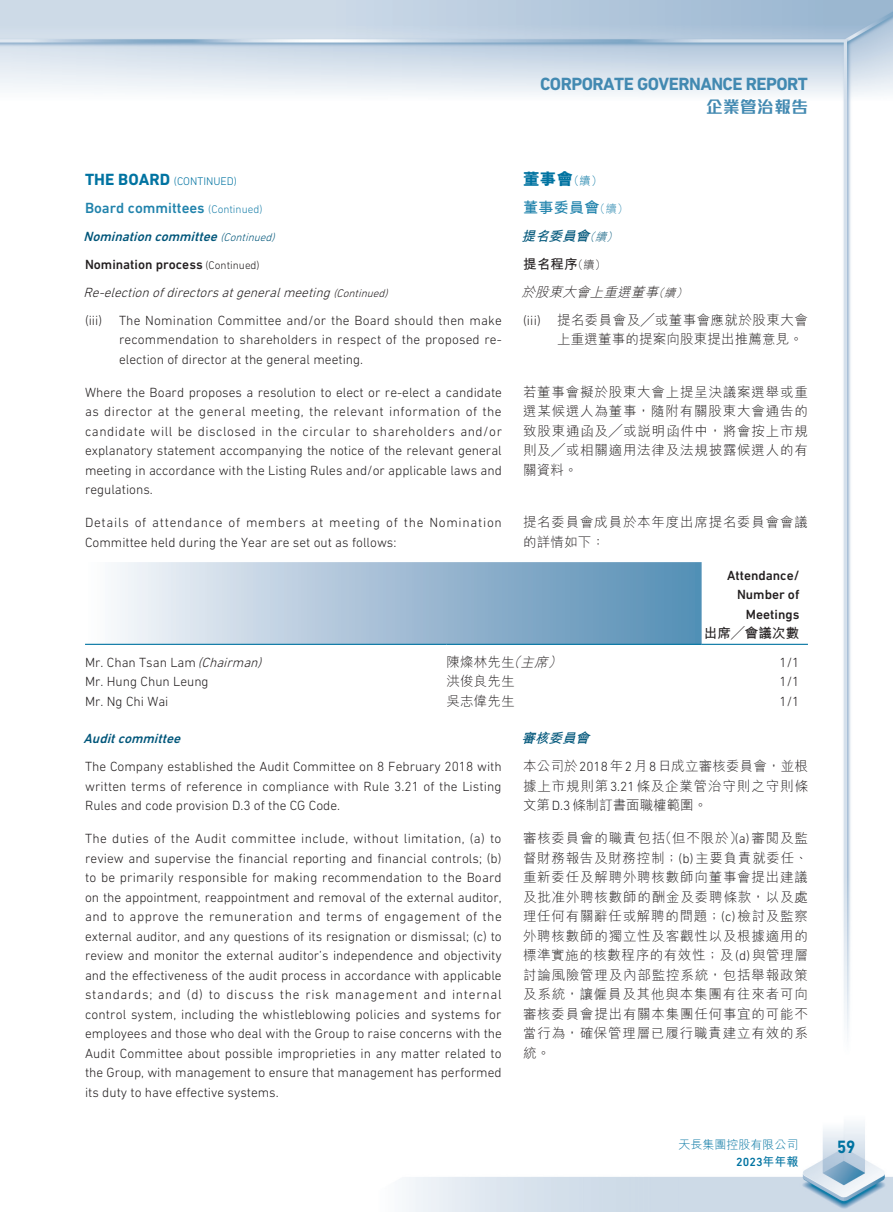
<style>
.page{position:relative;width:893px;height:1212px;background:#fff}
.page>*{position:absolute;margin:0;border:0;box-sizing:border-box;transform-origin:0 0}
.t1{font:700 18.15px "DIN Next LT Pro";color:#0073a1;scale:.91 1}
.t2{font:700 18px "DIN Next LT Pro";letter-spacing:-.03em;color:#4289b1}
.t3{font:700 16.5px "M Stiff Hei HK";letter-spacing:.035em;color:#4289b1}
._8__標題---C{font:800 16.5px "M Hei HK";color:#0073a1}
._4__副標題{font:500 15px "DIN Next LT Pro";color:#2183ac}
._9___副標題---C{font:700 15px "M Hei HK";letter-spacing:.025em;color:#2183ac}
._1__內文{font:300 13.5px/19.5px "DIN Next LT Pro";color:#231f20;text-align:justify}
._6__內文---C{font:300 13.5px/19.5px "M Hei HK";letter-spacing:.06em;color:#231f20;text-align:justify}
._1__內文-2{font:300 13.5px/19.5px "DIN Next LT Pro";letter-spacing:.05em;color:#231f20}
._1__內文-3{font:500 13.5px "DIN Next LT Pro";color:#231f20}
._1__內文-4{font:italic 300 13.5px "DIN Next LT Pro";color:#231f20}
._5__副副標題{font:italic 500 13.5px "DIN Next LT Pro";color:#00567a}
._6__內文---C-2{font:300 13.5px/19.5px "M Hei HK";letter-spacing:.01em;color:#231f20}
._6__內文---C-3{font:700 13.5px "M Hei HK";letter-spacing:.01em;color:#231f20}
._10__副副標題--C{font:italic 700 13.5px "M Hei HK";color:#00567a}
._6__內文---C-4{font:italic 300 13.5px "M Hei HK";color:#231f20}
.t4{font:300 12px "M Hei HK";color:#0073a1}
.t5{font:500 12px "DIN Next LT Pro";color:#0073a1}
._3__標題{font:300 11.25px "DIN Next LT Pro";color:#0073a1}
.s1{font-weight:700;font-size:16.5px}
.s2{font-weight:300;font-size:11.25px}
.s3{font-size:11.25px}
.s4{font-family:"DIN Next LT Pro"}
.s5{font-style:italic}
.s6{font-family:"M Hei HK";font-weight:700}
</style>
<div class="page">
<img style="left:1px;top:0;width:892px;height:1212px">
<svg style="left:85px;top:562px;width:617px;height:82px;background:#a5c0d6"></svg>
<hr style="left:85px;top:644px;width:361px;height:1px;background:#0073a1">
<hr style="left:446px;top:644px;width:256px;height:1px;background:#0073a1">
<hr style="left:702px;top:644px;width:106px;height:1px;background:#0073a1">
<h2 class="t2" style="left:540px;top:74px;width:269px">CORPORATE GOVERNANCE REPORT</h2>
<p class="t3" style="left:706px;top:99px;width:103px">企業管治報告</p>
<p class="_3__標題" style="left:85px;top:175px;width:153px"><span class="s1">THE BOARD</span> (CONTINUED)</p>
<p class="_4__副標題" style="left:85px;top:199px;width:179px">Board committees <span class="s2">(Continued)</span></p>
<p class="_5__副副標題" style="left:84px;top:228px;width:196px">Nominationcommittee <span class="s2">(Continued)</span></p>
<p class="_1__內文-3" style="left:85px;top:256px;width:176px">Nomination process <span class="s2">(Continued)</span></p>
<p class="_1__內文-4" style="left:84px;top:284px;width:309px">Re-electionofdirectorsatgeneralmeeting<span class="s3">(Continued)</span></p>
<p class="_1__內文" style="left:85px;top:310px;width:19px">(iii)</p>
<p class="_1__內文" style="left:119px;top:310px;width:384px">The Nomination Committee and/or the Board should then make recommendation to shareholders in respect of the proposed re&shy;election of director at the general meeting.</p>
<p class="_1__內文" style="left:85px;top:382px;width:418px">Where the Board proposes a resolution to elect or re-elect a candidate as director at the general meeting, the relevant information of the candidate will be disclosed in the circular to shareholders and/or explanatory statement accompanying the notice of the relevant general meeting in accordance with the Listing Rules and/or applicable laws and regulations.</p>
<p class="_1__內文-2" style="left:85px;top:513px;width:418px">Details of attendance of members at meeting of the Nomination<br>Committee held during the Year are set out as follows:</p>
<p class="_8__標題---C" style="left:523px;top:170px;width:81px">董事會<span class="s2">（續）</span></p>
<p class="_9___副標題---C" style="left:523px;top:196px;width:107px">董事委員會<span class="s2">（續）</span></p>
<p class="_10__副副標題--C" style="left:522px;top:226px;width:100px">提名委員會<span class="s2">（續）</span></p>
<p class="_6__內文---C-3" style="left:523px;top:254px;width:85px">提名程序<span class="s2">（續）</span></p>
<p class="_6__內文---C-4" style="left:522px;top:285px;width:170px">於股東大會上重選董事<span class="s3">（續）</span></p>
<p class="_6__內文---C-2" style="left:557px;top:310px;width:252px;text-indent:-34px"><span class="s4">(iii)</span> 提名委員會及╱或董事會應就於股東大會上重選董事的提案向股東提出推薦意見。</p>
<p class="_6__內文---C" style="left:523px;top:382px;width:286px">若董事會擬於股東大會上提呈決議案選舉或重選某候選人為董事，隨附有關股東大會通告的致股東通函及╱或說明函件中，將會按上市規則及╱或相關適用法律及法規披露候選人的有關資料。</p>
<p class="_6__內文---C" style="left:523px;top:512px;width:286px">提名委員會成員於本年度出席提名委員會會議的詳情如下：</p>
<p class="_1__內文-3" style="left:727px;top:567px;width:74px">Attendance/</p>
<p class="_1__內文-3" style="left:737px;top:587px;width:64px">Number of</p>
<p class="_1__內文-3" style="left:746px;top:606px;width:55px">Meetings</p>
<p class="_6__內文---C-3" style="left:704px;top:624px;width:97px">出席╱會議次數</p>
<p class="_1__內文" style="left:85px;top:652px;width:182px">Mr. Chan Tsan Lam <span class="s5">(Chairman)</span></p>
<p class="_6__內文---C" style="left:446px;top:652px;width:120px">陳燦林先生<span class="s5">（主席）</span></p>
<p class="_1__內文" style="left:780px;top:652px;width:21px">1/1</p>
<p class="_1__內文" style="left:85px;top:672px;width:125px">Mr. Hung Chun Leung</p>
<p class="_6__內文---C" style="left:446px;top:671px;width:70px">洪俊良先生</p>
<p class="_1__內文" style="left:780px;top:672px;width:21px">1/1</p>
<p class="_1__內文" style="left:85px;top:691px;width:85px">Mr. Ng Chi Wai</p>
<p class="_6__內文---C" style="left:446px;top:691px;width:70px">吳志偉先生</p>
<p class="_1__內文" style="left:780px;top:691px;width:21px">1/1</p>
<p class="_5__副副標題" style="left:84px;top:731px;width:102px">Auditcommittee</p>
<p class="_1__內文" style="left:85px;top:757px;width:418px">The Company established the Audit Committee on 8 February 2018 with written terms of reference in compliance with Rule 3.21 of the Listing Rules and code provision D.3 of the CG Code.</p>
<p class="_1__內文" style="left:85px;top:829px;width:418px">The duties of the Audit committee include, without limitation, (a) to review and supervise the financial reporting and financial controls; (b) to be primarily responsible for making recommendation to the Board on the appointment, reappointment and removal of the external auditor, and to approve the remuneration and terms of engagement of the external auditor, and any questions of its resignation or dismissal; (c) to review and monitor the external auditor’s independence and objectivity and the effectiveness of the audit process in accordance with applicable standards; and (d) to discuss the risk management and internal control system, including the whistleblowing policies and systems for employees and those who deal with the Group to raise concerns with the Audit Committee about possible improprieties in any matter related to the Group, with management to ensure that management has performed its duty to have effective systems.</p>
<p class="_10__副副標題--C" style="left:522px;top:728px;width:74px">審核委員會</p>
<p class="_6__內文---C" style="left:523px;top:756px;width:286px">本公司於<span class="s4">2018</span>年<span class="s4">2</span>月<span class="s4">8</span>日成立審核委員會，並根據上市規則第<span class="s4">3.21</span>條及企業管治守則之守則條文第<span class="s4">D.3</span>條制訂書面職權範圍。</p>
<p class="_6__內文---C" style="left:523px;top:828px;width:286px">審核委員會的職責包括（但不限於）<span class="s4">(a)</span>審閱及監督財務報告及財務控制；<span class="s4">(b)</span>主要負責就委任、重新委任及解聘外聘核數師向董事會提出建議及批准外聘核數師的酬金及委聘條款，以及處理任何有關辭任或解聘的問題；<span class="s4">(c)</span>檢討及監察外聘核數師的獨立性及客觀性以及根據適用的標準實施的核數程序的有效性；及<span class="s4">(d)</span>與管理層討論風險管理及內部監控系統，包括舉報政策及系統，讓僱員及其他與本集團有往來者可向審核委員會提出有關本集團任何事宜的可能不當行為，確保管理層已履行職責建立有效的系統。</p>
<p class="t4" style="left:679px;top:1138px;width:121px">天長集團控股有限公司</p>
<h1 class="t1" style="left:837px;top:1136px;width:22px">59</h1>
<p class="t5" style="left:736px;top:1154px;width:64px">2023<span class="s6">年年報</span></p>
</div>
